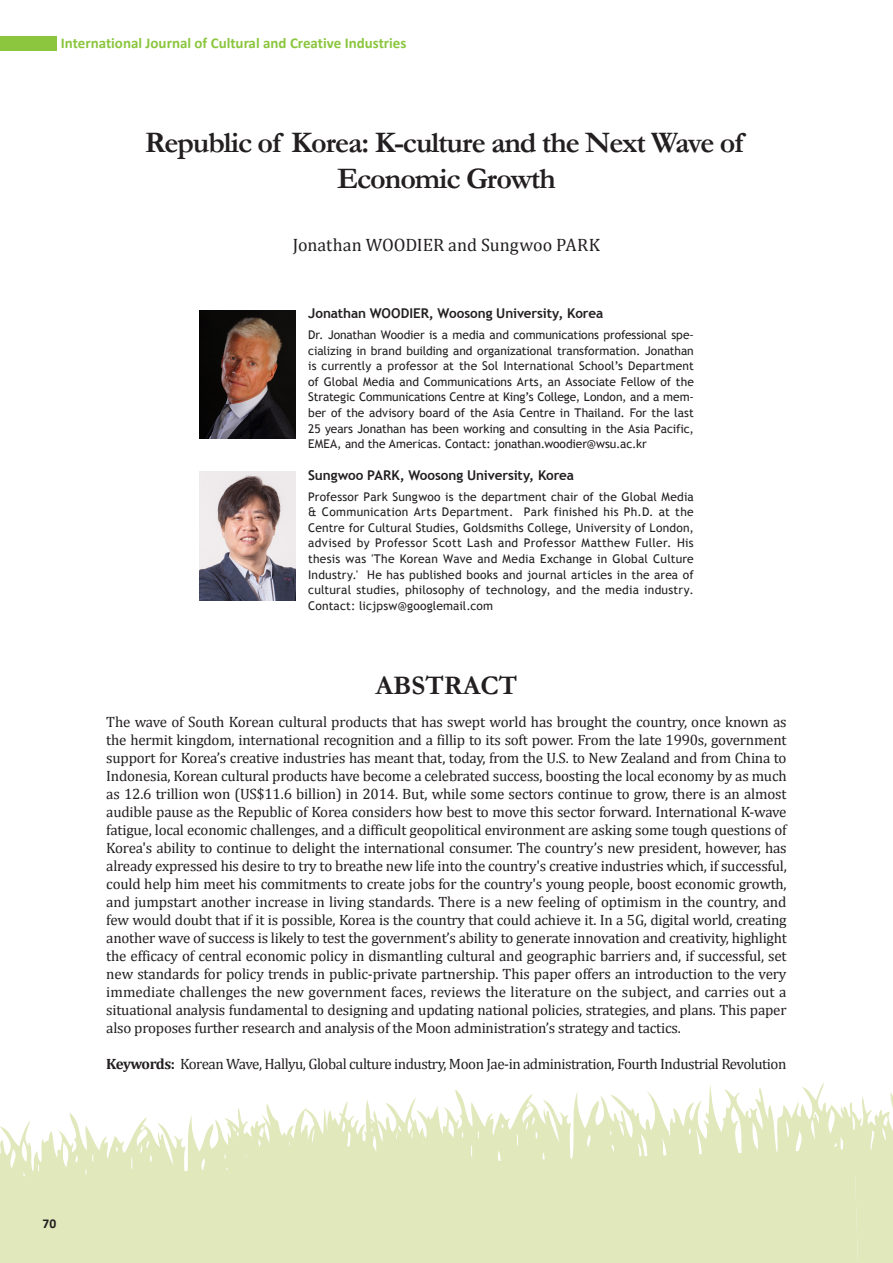
<style>
.page{position:relative;width:893px;height:1263px;background:#fff}
.page>*{position:absolute;margin:0;border:0;box-sizing:border-box;transform-origin:0 0}
.t1{font:700 30px/36px "Garamond";letter-spacing:-.035em;color:#231f20;text-align:center}
.t2{font:700 27px "Garamond";color:#231f20}
.author_name{font:18px "Cambria";color:#231f20}
.abstract{font:15px/18px "Cambria";letter-spacing:-.03em;color:#231f20;text-align:justify}
.t3{font:700 15px "Calibri";color:#8bc63e}
.author_note_name{font:700 13.5px "Trebuchet MS";letter-spacing:-.005em;color:#231f20}
.t4{font:700 13.5px "Calibri";color:#231f20}
.author_note{font:12px/15.6px "Trebuchet MS";letter-spacing:.005em;color:#231f20;text-align:justify}
.s1{font-weight:700}
</style>
<div class="page">
<svg style="left:0;top:1083px;width:851px;height:180px;fill:#e0e8bc"></svg>
<svg style="left:851px;top:1092px;width:42px;height:171px;background:#e4ebc6"></svg>
<div style="left:0;top:36px;width:57px;height:15px;background:#8bc63e"></div>
<img style="left:199px;top:310px;width:96px;height:129px">
<img style="left:199px;top:472px;width:96px;height:128px">
<p class="t3" style="left:61px;top:33px;width:347px">International Journal of Cultural and Creative Industries</p>
<p class="t1" style="left:145px;top:125px;width:600px">Republic of Korea: K-culture and the Next Wave of<br>Economic Growth</p>
<p class="author_name" style="left:293px;top:234px;width:309px">Jonathan WOODIER and Sungwoo PARK</p>
<p class="author_note_name" style="left:308px;top:305px;width:296px">Jonathan WOODIER, Woosong University, Korea</p>
<p class="author_note" style="left:308px;top:327px;width:387px">Dr. Jonathan Woodier is a media and communications professional spe&shy;cializing in brand building and organizational transformation. Jonathan is currently a professor at the Sol International School’s Department of Global Media and Communications Arts, an Associate Fellow of the Strategic Communications Centre at King’s College, London, and a mem&shy;ber of the advisory board of the Asia Centre in Thailand. For the last 25 years Jonathan has been working and consulting in the Asia Pacific, EMEA, and the Americas. Contact: jonathan.woodier@wsu.ac.kr</p>
<p class="author_note_name" style="left:308px;top:467px;width:267px">Sungwoo PARK, Woosong University, Korea</p>
<p class="author_note" style="left:308px;top:488px;width:387px">Professor Park Sungwoo is the department chair of the Global Media &amp; Communication Arts Department. Park finished his Ph.D. at the Centre for Cultural Studies, Goldsmiths College, University of London, advised by Professor Scott Lash and Professor Matthew Fuller. His thesis was 'The Korean Wave and Media Exchange in Global Culture Industry.' He has published books and journal articles in the area of cultural studies, philosophy of technology, and the media industry.<br>Contact: licjpsw@googlemail.com</p>
<p class="t2" style="left:376px;top:667px;width:143px">ABSTRACT</p>
<p class="abstract" style="left:106px;top:713px;width:682px">The wave of South Korean cultural products that has swept world has brought the country, once known as the hermit kingdom, international recognition and a fillip to its soft power. From the late 1990s, government support for Korea’s creative industries has meant that, today, from the U.S. to New Zealand and from China to Indonesia, Korean cultural products have become a celebrated success, boosting the local economy by as much as 12.6 trillion won (US$11.6 billion) in 2014. But, while some sectors continue to grow, there is an almost audible pause as the Republic of Korea considers how best to move this sector forward. International K-wave fatigue, local economic challenges, and a difficult geopolitical environment are asking some tough questions of Korea's ability to continue to delight the international consumer. The country’s new president, however, has already expressed his desire to try to breathe new life into the country's creative industries which, if successful, could help him meet his commitments to create jobs for the country's young people, boost economic growth, and jumpstart another increase in living standards. There is a new feeling of optimism in the country, and few would doubt that if it is possible, Korea is the country that could achieve it. In a 5G, digital world, creating another wave of success is likely to test the government’s ability to generate innovation and creativity, highlight the efficacy of central economic policy in dismantling cultural and geographic barriers and, if successful, set new standards for policy trends in public-private partnership. This paper offers an introduction to the very immediate challenges the new government faces, reviews the literature on the subject, and carries out a situational analysis fundamental to designing and updating national policies, strategies, and plans. This paper also proposes further research and analysis of the Moon administration’s strategy and tactics.</p>
<p class="abstract" style="left:106px;top:1055px;width:682px"><span class="s1">Keywords:</span> Korean Wave, Hallyu, Global culture industry, Moon Jae-in administration, Fourth Industrial Revolution</p>
<p class="t4" style="left:43px;top:1214px;width:15px">70</p>
</div>
